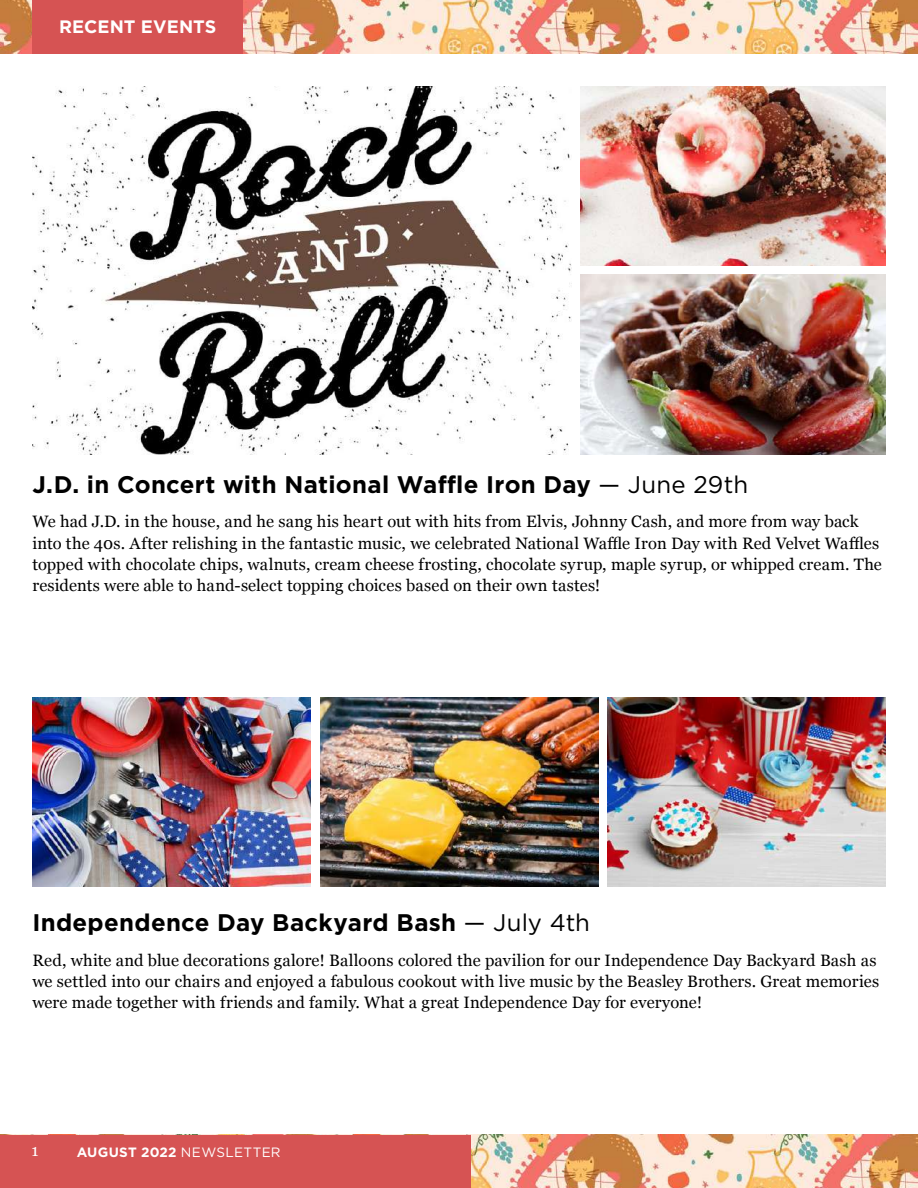
<style>
.page{position:relative;width:918px;height:1188px;background:#fff}
.page>*{position:absolute;margin:0;border:0;box-sizing:border-box;transform-origin:0 0}
.t1{font:700 24px "Gotham";letter-spacing:.015em;color:#000}
.t2{font:700 18px "Gotham";color:#fff}
.t3{font:16.5px/21.3px "Georgia";letter-spacing:.005em;color:#000}
.t4{font:16.5px "Georgia";color:#fff}
.t5{font:700 13.5px "Gotham";letter-spacing:.02em;color:#fff}
.s1{font-weight:400}
</style>
<div class="page">
<img style="left:471px;top:1135px;width:447px;height:53px">
<div style="left:0;top:1135px;width:471px;height:53px;background:#d65353"></div>
<img style="left:0;top:0;width:918px;height:54px">
<div style="left:32px;top:0;width:211px;height:54px;background:#d65353"></div>
<img style="left:32px;top:86px;width:540px;height:368px">
<img style="left:581px;top:86px;width:305px;height:180px">
<img style="left:581px;top:274px;width:305px;height:180px">
<img style="left:32px;top:697px;width:278px;height:190px">
<img style="left:320px;top:697px;width:278px;height:190px">
<img style="left:608px;top:697px;width:278px;height:190px">
<p class="t2" style="left:59px;top:15px;width:159px">RECENT EVENTS</p>
<h1 class="t1" style="left:32px;top:469px;width:717px">J.D. in Concert with National Waffle Iron Day <span class="s1">— June 29th</span></h1>
<p class="t3" style="left:32px;top:510px;width:851px">We had J.D. in the house, and he sang his heart out with hits from Elvis, Johnny Cash, and more from way back into the 40s. After relishing in the fantastic music, we celebrated National Waffle Iron Day with Red Velvet Waffles topped with chocolate chips, walnuts, cream cheese frosting, chocolate syrup, maple syrup, or whipped cream. The residents were able to hand-select topping choices based on their own tastes!</p>
<h1 class="t1" style="left:32px;top:907px;width:559px">Independence Day Backyard Bash <span class="s1">— July 4th</span></h1>
<p class="t3" style="left:32px;top:949px;width:848px">Red, white and blue decorations galore! Balloons colored the pavilion for our Independence Day Backyard Bash as we settled into our chairs and enjoyed a fabulous cookout with live music by the Beasley Brothers. Great memories were made together with friends and family. What a great Independence Day for everyone!</p>
<p class="t4" style="left:32px;top:1138px;width:9px">1</p>
<p class="t5" style="left:77px;top:1143px;width:205px">AUGUST 2022 <span class="s1">NEWSLETTER</span></p>
</div>
